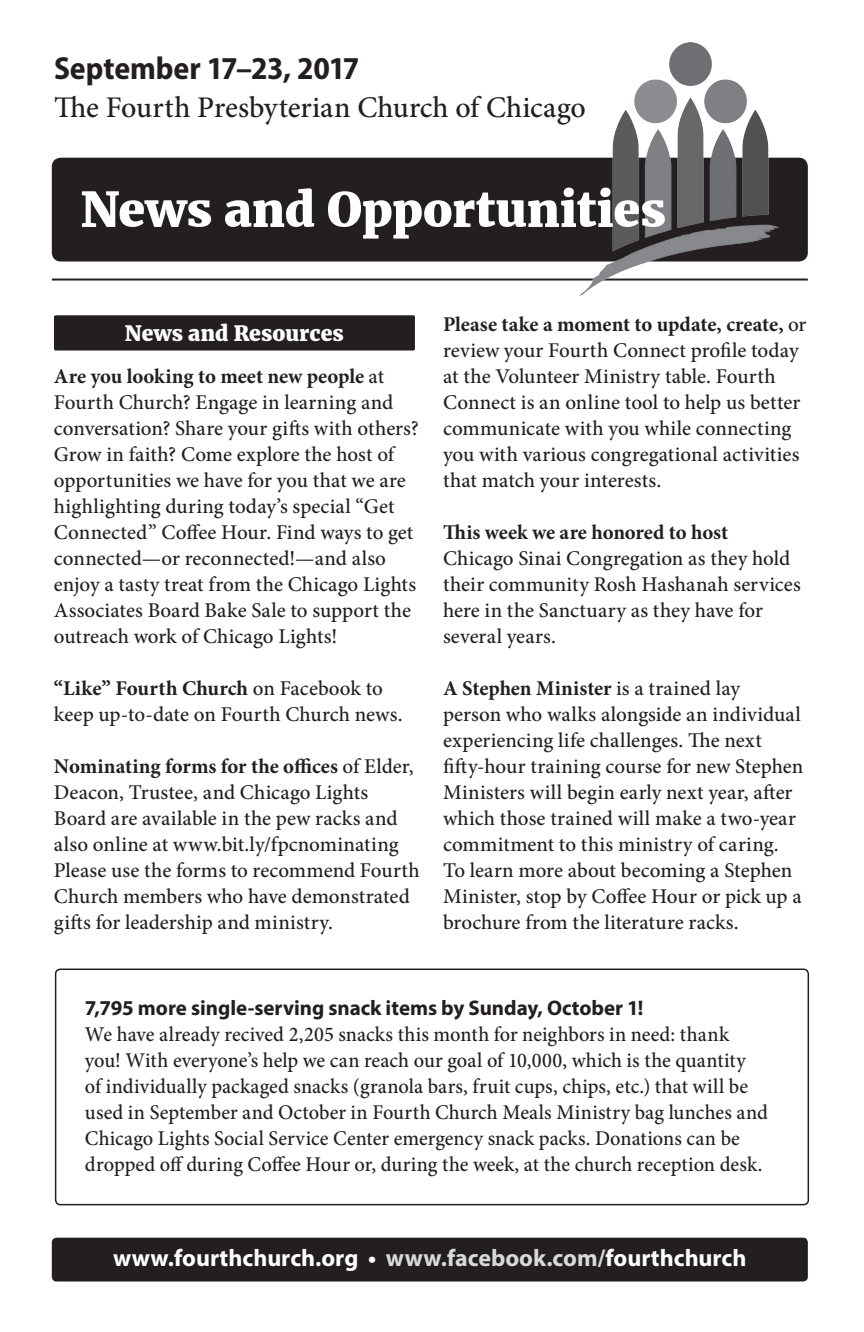
<style>
.page{position:relative;width:864px;height:1332px;background:#fff}
.page>*{position:absolute;margin:0;border:0;box-sizing:border-box;transform-origin:0 0}
.t1{font:700 semi-condensed 32px "Myriad Pro";color:#231f20}
.t2{font:500 30px "Minion Pro";color:#231f20}
.t3{font:700 24px "Myriad Pro";color:#fff}
.t4{font:700 21.2px "Myriad Pro";color:#231f20}
.t5{font:500 21px/26px "Minion Pro";letter-spacing:.005em;color:#231f20}
.t6{font:700 21px "Minion Pro";letter-spacing:-.005em;color:#231f20}
.t7{font:800 21px "Merriweather";letter-spacing:.005em;color:#fff}
.s1{font-weight:700}
.s2{color:#d8d9db}
</style>
<div class="page">
<hr style="left:52px;top:279px;width:756px;height:2px;background:#231f20">
<div style="left:52px;top:158px;width:756px;height:104px;background:#231f20;border-radius:9px"></div>
<img style="left:579px;top:43px;width:200px;height:253px">
<svg style="left:82px;top:188px;width:583px;height:51px"></svg>
<div style="left:52px;top:1238px;width:756px;height:44px;background:#231f20;border-radius:5px"></div>
<div style="left:54px;top:315px;width:361px;height:36px;background:#231f20;border-radius:2px"></div>
<div style="left:55px;top:969px;width:754px;height:236px;border:2px solid #231f20;border-radius:5px"></div>
<p class="t1" style="left:54px;top:48px;width:307px">September 17–23, 2017</p>
<p class="t2" style="left:54px;top:87px;width:533px">The Fourth Presbyterian Church of Chicago</p>
<p class="t7" style="left:125px;top:320px;width:220px">News and Resources</p>
<p class="t5" style="left:54px;top:363px;width:366px"><span class="s1">Are you looking to meet new people</span> at Fourth Church? Engage in learning and conversation? Share your gifts with others?<br>Grow in faith? Come explore the host of opportunities we have for you that we are highlighting during today’s special “Get Connected” Coffee Hour. Find ways to get connected—or reconnected!—and also enjoy a tasty treat from the Chicago Lights Associates Board Bake Sale to support the outreach work of Chicago Lights!</p>
<p class="t5" style="left:54px;top:675px;width:350px"><span class="s1">“Like” Fourth Church</span> on Facebook to keep up-to-date on Fourth Church news.</p>
<p class="t5" style="left:54px;top:753px;width:367px"><span class="s1">Nominating forms for the offices</span> of Elder, Deacon, Trustee, and Chicago Lights Board are available in the pew racks and also online at www.bit.ly/fpcnominating Please use the forms to recommend Fourth Church members who have demonstrated gifts for leadership and ministry.</p>
<p class="t5" style="left:443px;top:311px;width:365px"><span class="s1">Please take a moment to update, create,</span> or review your Fourth Connect profile today at the Volunteer Ministry table. Fourth Connect is an online tool to help us better communicate with you while connecting you with various congregational activities that match your interests.</p>
<p class="t6" style="left:443px;top:517px;width:287px">This week we are honored to host</p>
<p class="t5" style="left:443px;top:545px;width:359px">Chicago Sinai Congregation as they hold their community Rosh Hashanah services here in the Sanctuary as they have for several years.</p>
<p class="t5" style="left:443px;top:675px;width:362px"><span class="s1">A Stephen Minister</span> is a trained lay person who walks alongside an individual experiencing life challenges. The next fifty-hour training course for new Stephen Ministers will begin early next year, after which those trained will make a two-year commitment to this ministry of caring.<br>To learn more about becoming a Stephen Minister, stop by Coffee Hour or pick up a brochure from the literature racks.</p>
<p class="t4" style="left:85px;top:994px;width:560px">7,795 more single-serving snack items by Sunday, October 1!</p>
<p class="t5" style="left:85px;top:1021px;width:684px">We have already recived 2,205 snacks this month for neighbors in need: thank you! With everyone’s help we can reach our goal of 10,000, which is the quantity<br>of individually packaged snacks (granola bars, fruit cups, chips, etc.) that will be used in September and October in Fourth Church Meals Ministry bag lunches and Chicago Lights Social Service Center emergency snack packs. Donations can be dropped off during Coffee Hour or, during the week, at the church reception desk.</p>
<p class="t3" style="left:113px;top:1242px;width:635px">www.fourthchurch.org • <span class="s2">www.facebook.com/</span>fourthchurch</p>
</div>
